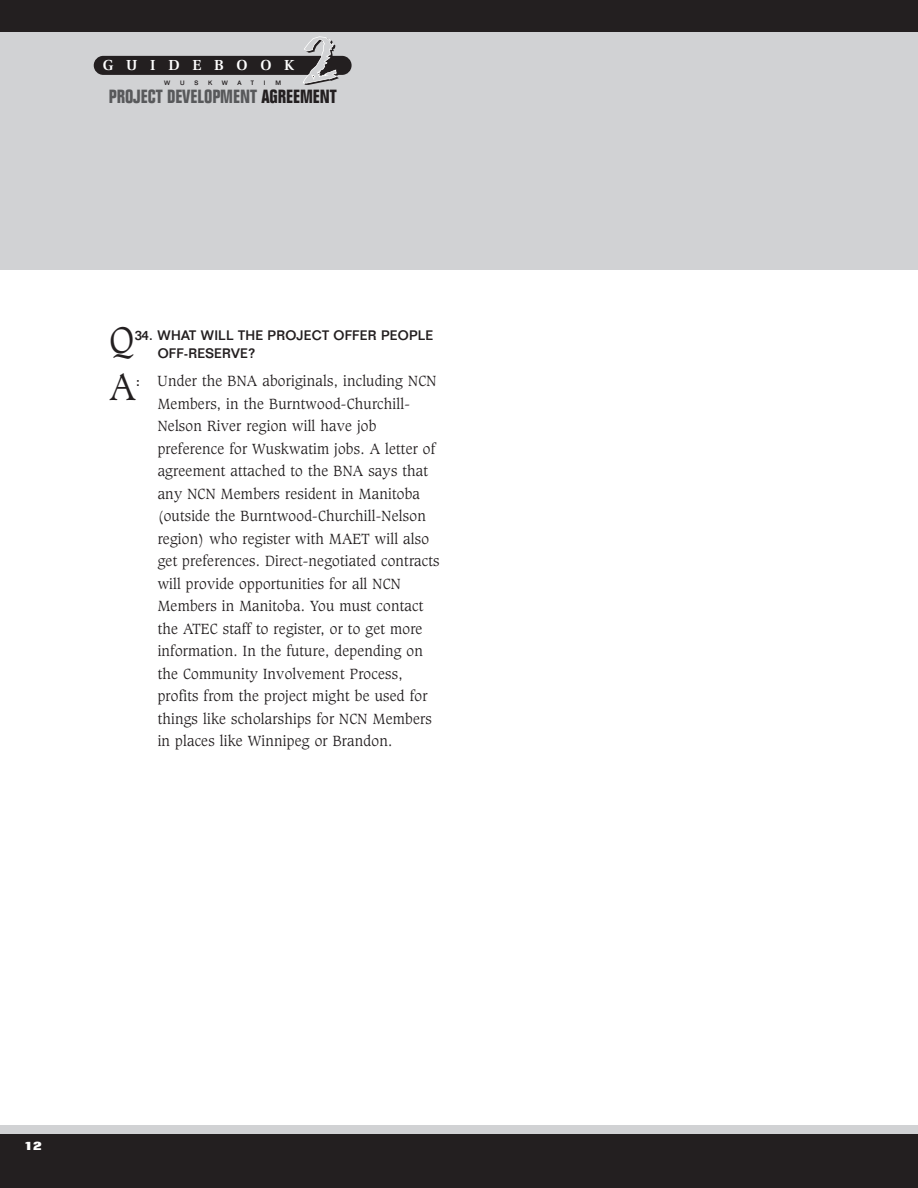
<style>
.page{position:relative;width:918px;height:1188px;background:#fff}
.page>*{position:absolute;margin:0;border:0;box-sizing:border-box;transform-origin:0 0}
.t1{font:300 36px "Caxton";color:#231f20}
.t2{font:700 condensed 18.75px "Folio";color:#58595b}
.t3{font:600 14.55px "Utopia";letter-spacing:.88em;color:#fff}
.t4{font:300 14.25px/22.5px "Caxton";letter-spacing:.02em;color:#231f20}
.t5{font:500 13.5px/18px "Folio";letter-spacing:.015em;color:#231f20}
.t6{font:800 12px "Folio";color:#fff}
.t7{font:500 6.3px "Folio";color:#231f20}
.s1{color:#231f20}
.s2{font-family:"Folio";font-weight:500;font-size:13.5px}
</style>
<div class="page">
<div style="left:0;top:27px;width:918px;height:243px;background:#d1d2d4"></div>
<div style="left:0;top:1134px;width:918px;height:54px;background:#231f20"></div>
<div style="left:0;top:1125px;width:918px;height:9px;background:#d1d2d4"></div>
<div style="left:0;top:0;width:918px;height:32px;background:#231f20"></div>
<div style="left:94px;top:56px;width:258px;height:19px;background:#231f20;border-radius:10px"></div>
<svg style="left:303px;top:36px;width:36px;height:49px"></svg>
<p class="t3" style="left:103px;top:59px;width:193px">GUIDEBOOK</p>
<p class="t7" style="left:164px;top:81px;width:8px">W</p>
<p class="t7" style="left:180px;top:81px;width:6px">U</p>
<p class="t7" style="left:194px;top:81px;width:5px">S</p>
<p class="t7" style="left:208px;top:81px;width:6px">K</p>
<p class="t7" style="left:222px;top:81px;width:8px">W</p>
<p class="t7" style="left:237px;top:81px;width:6px">A</p>
<p class="t7" style="left:251px;top:81px;width:5px">T</p>
<p class="t7" style="left:264px;top:81px;width:3px">I</p>
<p class="t7" style="left:275px;top:81px;width:7px">M</p>
<h2 class="t2" style="left:109px;top:90px;width:229px">PROJECT DEVELOPMENT <span class="s1">AGREEMENT</span></h2>
<h1 class="t1" style="left:110px;top:324px;width:26px">Q</h1>
<p class="t5" style="left:158px;top:328px;width:277px;text-indent:-23px">34. WHAT WILL THE PROJECT OFFER PEOPLE<br>OFF-RESERVE?</p>
<h1 class="t1" style="left:110px;top:371px;width:27px">A</h1>
<p class="t4" style="left:158px;top:371px;width:283px;text-indent:-22px"><span class="s2">:</span> Under the BNA aboriginals, including NCN Members, in the Burntwood-Churchill-Nelson River region will have job preference for Wuskwatim jobs. A letter of agreement attached to the BNA says that any NCN Members resident in Manitoba (outside the Burntwood-Churchill-Nelson region) who register with MAET will also get preferences. Direct-negotiated contracts will provide opportunities for all NCN Members in Manitoba. You must contact the ATEC staff to register, or to get more information. In the future, depending on the Community Involvement Process, profits from the project might be used for things like scholarships for NCN Members in places like Winnipeg or Brandon.</p>
<p class="t6" style="left:24px;top:1141px;width:19px">12</p>
</div>
